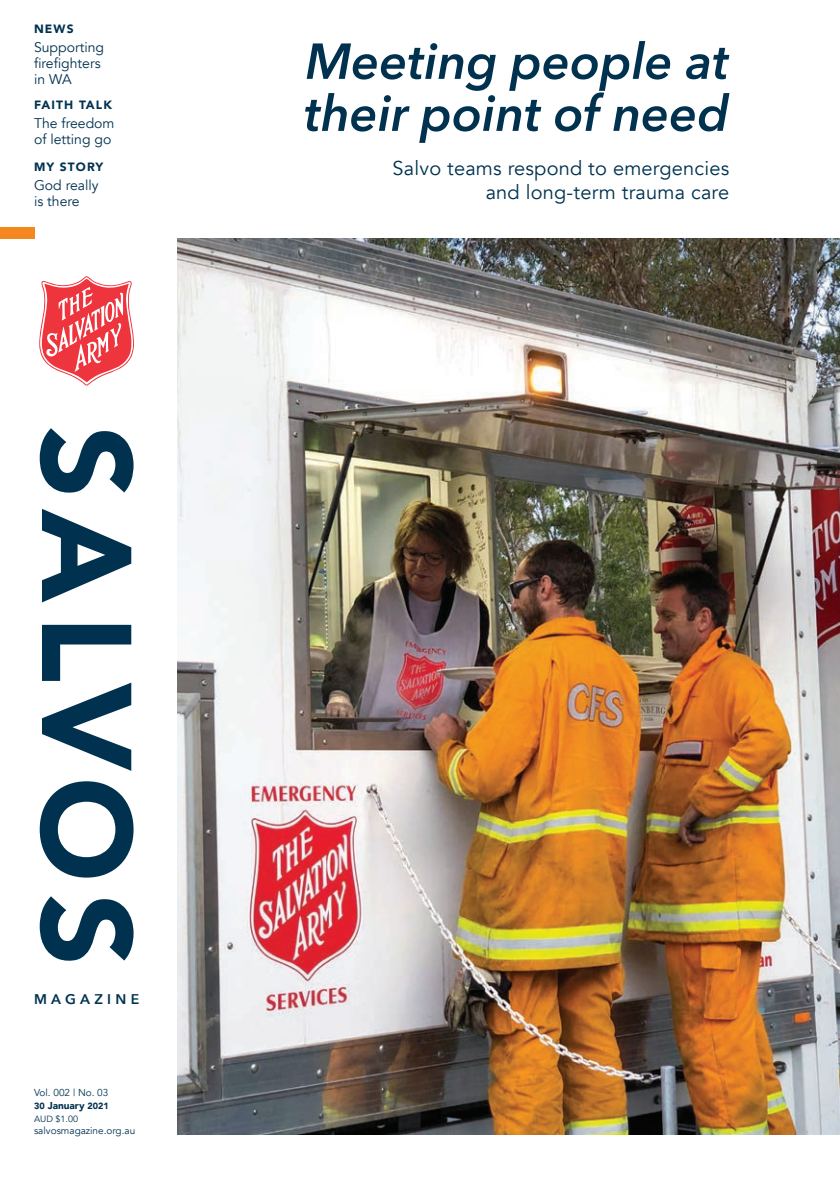
<style>
.page{position:relative;width:840px;height:1191px;background:#fff}
.page>*{position:absolute;margin:0;border:0;box-sizing:border-box;transform-origin:0 0}
.t1{font:italic 600 50px/52px "Avenir Next";letter-spacing:-.005em;color:#003250}
.t2{font:20px/24px "Avenir";letter-spacing:.01em;color:#003250;text-align:right}
.Article_Heading{font:14px/16px "Avenir";color:#003250}
.Article_Line{font:600 14px "Avenir Next";letter-spacing:.305em;color:#003250}
.Article_Heading-2{font:900 12px "Avenir";letter-spacing:.09em;color:#003250}
.t3{font:10px/13px "Avenir";color:#003250}
.t4{font:9px "Avenir";color:#003250}
.s1{font-weight:900;font-size:9px}
.s2{font-weight:900}
</style>
<div class="page">
<div style="left:0;top:227px;width:34px;height:11px;background:#f58720"></div>
<img style="left:177px;top:238px;width:662px;height:896px">
<svg style="left:39px;top:276px;width:95px;height:109px"></svg>
<svg style="left:40px;top:428px;width:93px;height:532px"></svg>
<p class="Article_Heading-2" style="left:34px;top:19px;width:41px">NEWS</p>
<p class="Article_Heading" style="left:34px;top:40px;width:71px">Supporting firefighters in WA</p>
<p class="Article_Heading-2" style="left:34px;top:94px;width:79px">FAITH TALK</p>
<p class="Article_Heading" style="left:34px;top:115px;width:82px">The freedom of letting go</p>
<p class="Article_Heading-2" style="left:34px;top:157px;width:71px">MY STORY</p>
<p class="Article_Heading" style="left:34px;top:177px;width:66px">God really is there</p>
<p class="t1" style="left:304px;top:34px;width:426px">Meeting people at their point of need</p>
<p class="t2" style="left:392px;top:156px;width:338px">Salvo teams respond to emergencies and long-term trauma care</p>
<p class="Article_Line" style="left:34px;top:987px;width:107px">MAGAZINE</p>
<p class="t3" style="left:34px;top:1086px;width:76px">Vol. 002 | No. 03<br><span class="s1">30</span> <span class="s2">January</span> <span class="s1">2021</span></p>
<p class="t4" style="left:34px;top:1113px;width:46px">AUD $1.00</p>
<p class="t3" style="left:34px;top:1124px;width:103px">salvosmagazine.org.au</p>
</div>
